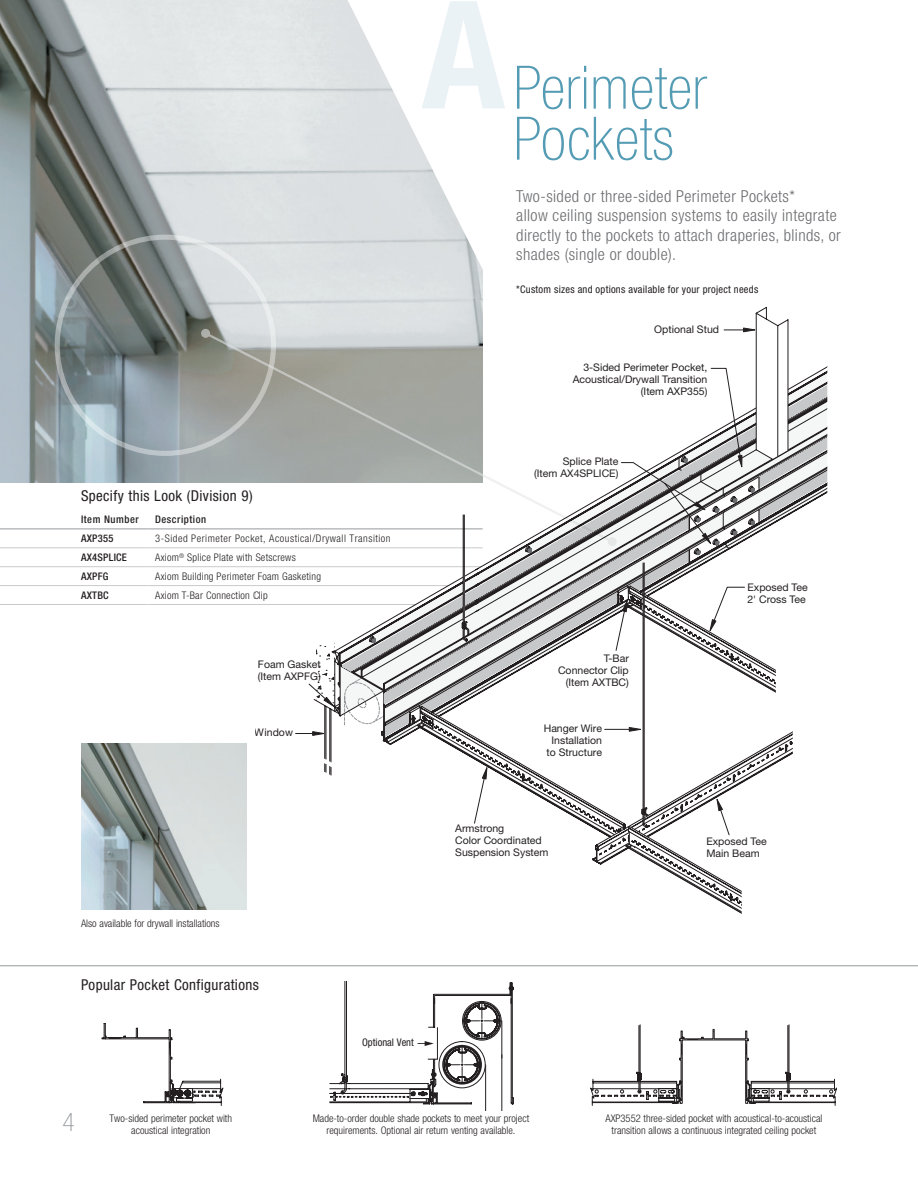
<style>
.page{position:relative;width:918px;height:1188px;background:#fff}
.page>*{position:absolute;margin:0;border:0;box-sizing:border-box;transform-origin:0 0}
.t1{font:700 condensed 150px "Helvetica Neue LT Std";color:#eaf2f6}
.t2{font:100 condensed 60px/51px "Helvetica Neue LT Std";letter-spacing:.01em;color:#549bb4}
.t3{font:100 condensed 25.5px "Helvetica Neue LT Std";color:#97999c}
.t4{font:300 condensed 16.5px/19.5px "Helvetica Neue LT Std";letter-spacing:.025em;color:#6c6d70}
.bullet_copy_headline{font:condensed 15px "Helvetica Neue LT Std";letter-spacing:.025em;color:#231f20}
.section_heading{font:condensed 15px "Helvetica Neue LT Std";letter-spacing:.025em;color:#231f20}
.bullet_copy_text{font:300 condensed 10.5px/12px "Helvetica Neue LT Std";color:#231f20;text-align:center}
.t5{font:10.5px/12px "Helvetica Neue LT Std";color:#231f20;text-align:right}
.bullet_copy_text-2{font:300 condensed 10.5px "Helvetica Neue LT Std";letter-spacing:.025em;color:#231f20}
.bullet_copy_text-3{font:300 condensed 10.5px "Helvetica Neue LT Std";letter-spacing:.05em;color:#231f20}
.bullet_copy_text-4{font:condensed 10.5px "Helvetica Neue LT Std";letter-spacing:.025em;color:#231f20}
.t6{font:500 condensed 10.5px "Helvetica Neue LT Std";letter-spacing:.025em;color:#231f20}
.t7{font:500 condensed 10.5px "Helvetica Neue LT Std";letter-spacing:.05em;color:#231f20}
.bullet_copy_text-5{font:condensed 10.5px "Helvetica Neue LT Std";color:#231f20}
</style>
<div class="page">
<img style="left:0;top:0;width:483px;height:483px">
<svg style="left:348px;top:0;width:135px;height:270px;fill:#dde1e3"></svg>
<svg style="left:203px;top:330px;width:93px;height:199px"></svg>
<svg style="left:201px;top:329px;width:9px;height:9px"></svg>
<img style="left:81px;top:744px;width:166px;height:165px">
<hr style="left:0;top:529px;width:148px;height:1px;background:#96999b">
<hr style="left:148px;top:529px;width:335px;height:1px;background:#96999b">
<hr style="left:0;top:548px;width:148px;height:1px;background:#cacacd">
<hr style="left:0;top:566px;width:148px;height:1px;background:#cacacd">
<hr style="left:0;top:585px;width:148px;height:1px;background:#cacacd">
<hr style="left:0;top:604px;width:148px;height:1px;background:#cacacd">
<hr style="left:148px;top:548px;width:335px;height:1px;background:#cacacd">
<hr style="left:148px;top:566px;width:335px;height:1px;background:#cacacd">
<hr style="left:148px;top:585px;width:335px;height:1px;background:#cacacd">
<hr style="left:148px;top:604px;width:335px;height:1px;background:#cacacd">
<svg style="left:296px;top:272px;width:532px;height:642px"></svg>
<svg style="left:0;top:965px;width:918px;height:139px"></svg>
<svg style="left:590px;top:1025px;width:247px;height:81px"></svg>
<svg style="left:102px;top:1023px;width:122px;height:83px"></svg>
<svg style="left:330px;top:981px;width:184px;height:130px"></svg>
<p class="section_heading" style="left:81px;top:487px;width:173px">Specify this Look (Division 9)</p>
<p class="t7" style="left:81px;top:513px;width:59px">Item Number</p>
<p class="t7" style="left:155px;top:513px;width:52px">Description</p>
<p class="t6" style="left:81px;top:532px;width:34px">AXP355</p>
<p class="bullet_copy_text-3" style="left:155px;top:532px;width:237px">3-Sided Perimeter Pocket, Acoustical/Drywall Transition</p>
<p class="t6" style="left:81px;top:551px;width:48px">AX4SPLICE</p>
<p class="bullet_copy_text-2" style="left:155px;top:551px;width:142px">Axiom<sup>®</sup> Splice Plate with Setscrews</p>
<p class="t6" style="left:81px;top:570px;width:29px">AXPFG</p>
<p class="bullet_copy_text-2" style="left:155px;top:570px;width:167px">Axiom Building Perimeter Foam Gasketing</p>
<p class="t6" style="left:81px;top:589px;width:29px">AXTBC</p>
<p class="bullet_copy_text-2" style="left:155px;top:589px;width:114px">Axiom T-Bar Connection Clip</p>
<p class="t5" style="left:258px;top:659px;width:64px;text-align:left">Foam Gasket (Item AXPFG)</p>
<p class="t1" style="left:422px;top:-36px;width:85px">A</p>
<p class="t2" style="left:513px;top:62px;width:195px">Perimeter<br>Pockets</p>
<p class="t4" style="left:516px;top:186px;width:326px">Two-sided or three-sided Perimeter Pockets*<br>allow ceiling suspension systems to easily integrate directly to the pockets to attach draperies, blinds, or shades (single or double).</p>
<p class="bullet_copy_text-4" style="left:516px;top:283px;width:244px">*Custom sizes and options available for your project needs</p>
<p class="t5" style="left:654px;top:324px;width:66px">Optional Stud</p>
<p class="t5" style="left:573px;top:362px;width:136px">3-Sided Perimeter Pocket,<br>Acoustical/Drywall Transition (Item AXP355)</p>
<p class="t5" style="left:534px;top:455px;width:86px">Splice Plate<br>(Item AX4SPLICE)</p>
<p class="t5" style="left:558px;top:652px;width:72px">T-Bar<br>Connector Clip (Item AXTBC)</p>
<p class="t5" style="left:747px;top:581px;width:62px;text-align:left">Exposed Tee<br>2' Cross Tee</p>
<p class="t5" style="left:255px;top:727px;width:40px">Window</p>
<p class="t5" style="left:544px;top:722px;width:60px">Hanger Wire<br>Installation to Structure</p>
<p class="bullet_copy_text" style="left:81px;top:917px;width:140px">Also available for drywall installations</p>
<p class="bullet_copy_headline" style="left:81px;top:976px;width:179px">Popular Pocket Configurations</p>
<p class="t5" style="left:455px;top:822px;width:95px;text-align:left">Armstrong<br>Color Coordinated<br>Suspension System</p>
<p class="bullet_copy_text-5" style="left:362px;top:1036px;width:53px">Optional Vent</p>
<p class="t5" style="left:706px;top:835px;width:62px;text-align:left">Exposed Tee<br>Main Beam</p>
<p class="t3" style="left:63px;top:1108px;width:14px">4</p>
<p class="bullet_copy_text" style="left:110px;top:1112px;width:124px">Two-sided perimeter pocket with acoustical integration</p>
<p class="bullet_copy_text" style="left:313px;top:1112px;width:218px">Made-to-order double shade pockets to meet your project requirements. Optional air return venting available.</p>
<p class="bullet_copy_text" style="left:605px;top:1112px;width:218px">AXP3552 three-sided pocket with acoustical-to-acoustical transition allows a continuous integrated ceiling pocket</p>
</div>
